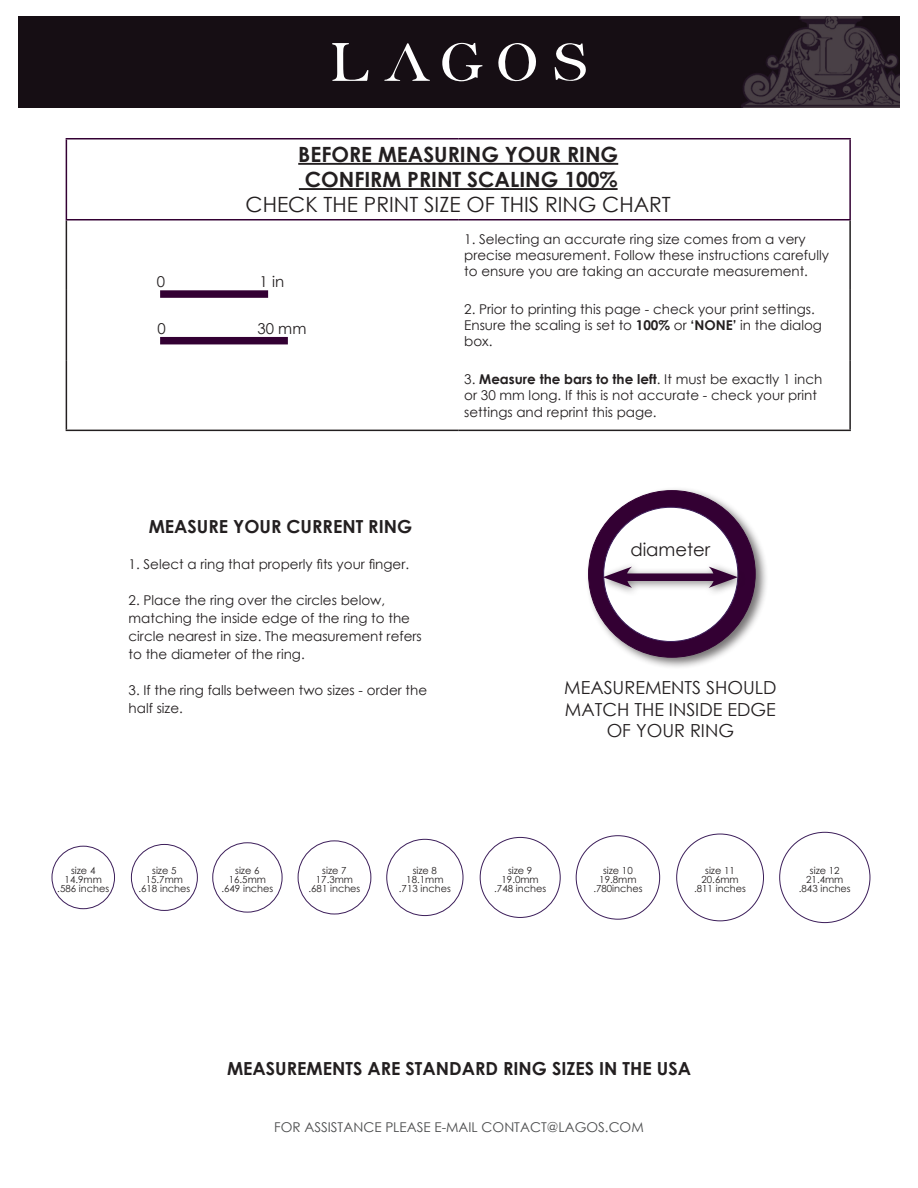
<style>
.page{position:relative;width:918px;height:1188px;background:#fff}
.page>*{position:absolute;margin:0;border:0;box-sizing:border-box;transform-origin:0 0}
.t1{font:700 21px "Century Gothic";color:#231f20}
.t2{font:21px "Century Gothic";color:#231f20}
.t3{font:700 18px "Century Gothic";color:#231f20}
.t4{font:18px/21.6px "Century Gothic";color:#231f20;text-align:center}
.t5{font:15px "Century Gothic";color:#231f20}
.t6{font:13.5px/16.2px "Century Gothic";color:#231f20}
.t7{font:13.5px "Century Gothic";color:#4b4c4d}
.t8{font:9.75px "Century Gothic";color:#231f20}
.s1{font-weight:700}
</style>
<div class="page">
<hr style="left:66px;top:220px;width:1px;height:70px;background:#231f20">
<hr style="left:849px;top:220px;width:2px;height:70px;background:#231f20">
<hr style="left:66px;top:290px;width:1px;height:70px;background:#231f20">
<hr style="left:849px;top:290px;width:2px;height:70px;background:#231f20">
<hr style="left:66px;top:360px;width:1px;height:70px;background:#231f20">
<hr style="left:849px;top:360px;width:2px;height:70px;background:#231f20">
<hr style="left:66px;top:430px;width:392px;height:1px;background:#231f20">
<hr style="left:458px;top:430px;width:393px;height:1px;background:#231f20">
<hr style="left:66px;top:138px;width:392px;height:1px;background:#303">
<hr style="left:66px;top:139px;width:1px;height:80px;background:#303">
<hr style="left:458px;top:138px;width:393px;height:1px;background:#303">
<hr style="left:849px;top:139px;width:2px;height:80px;background:#303">
<hr style="left:66px;top:219px;width:392px;height:1px;background:#303">
<hr style="left:458px;top:219px;width:393px;height:1px;background:#303">
<hr style="left:298px;top:163px;width:320px;height:2px;background:#231f20">
<hr style="left:299px;top:188px;width:319px;height:2px;background:#231f20">
<div style="left:585px;top:486px;width:184px;height:184px;background:#231f20;opacity:.62"></div>
<div style="left:589px;top:491px;width:166px;height:166px;background:#303;border-radius:50%"></div>
<div style="left:604px;top:507px;width:134px;height:134px;background:#fff;border-radius:50%"></div>
<div style="left:597px;top:561px;width:148px;height:35px;background:#231f20;opacity:.55"></div>
<div style="left:620px;top:573px;width:101px;height:8px;background:#303"></div>
<svg style="left:603px;top:567px;width:29px;height:21px"></svg>
<svg style="left:709px;top:567px;width:29px;height:21px"></svg>
<div style="left:160px;top:337px;width:128px;height:7px;background:#303"></div>
<div style="left:160px;top:290px;width:108px;height:8px;background:#303"></div>
<div style="left:52px;top:846px;width:63px;height:63px;border:1px solid #3c1e5a;border-radius:50%"></div>
<div style="left:131px;top:844px;width:67px;height:67px;border:1px solid #3c1e5a;border-radius:50%"></div>
<div style="left:212px;top:842px;width:70px;height:70px;border:1px solid #3c1e5a;border-radius:50%"></div>
<div style="left:480px;top:837px;width:81px;height:81px;border:1px solid #3c1e5a;border-radius:50%"></div>
<div style="left:298px;top:841px;width:73px;height:73px;border:1px solid #3c1e5a;border-radius:50%"></div>
<div style="left:386px;top:839px;width:77px;height:77px;border:1px solid #3c1e5a;border-radius:50%"></div>
<img style="left:19px;top:16px;width:880px;height:92px">
<svg style="left:332px;top:43px;width:36px;height:38px"></svg>
<svg style="left:384px;top:43px;width:46px;height:38px"></svg>
<svg style="left:442px;top:43px;width:41px;height:38px"></svg>
<svg style="left:554px;top:43px;width:32px;height:38px"></svg>
<svg style="left:497px;top:43px;width:40px;height:38px"></svg>
<p class="t1" style="left:298px;top:138px;width:322px">BEFORE MEASURING YOUR RING</p>
<p class="t1" style="left:305px;top:164px;width:314px">CONFIRM PRINT SCALING 100%</p>
<p class="t2" style="left:246px;top:190px;width:427px">CHECK THE PRINT SIZE OF THIS RING CHART</p>
<p class="t6" style="left:464px;top:231px;width:366px">1. Selecting an accurate ring size comes from a very precise measurement. Follow these instructions carefully to ensure you are taking an accurate measurement.</p>
<p class="t6" style="left:464px;top:301px;width:359px">2. Prior to printing this page - check your print settings.<br>Ensure the scaling is set to <span class="s1">100%</span> or <span class="s1">‘NONE’</span> in the dialog box.</p>
<p class="t6" style="left:464px;top:371px;width:360px">3. <span class="s1">Measure the bars to the left</span>. It must be exactly 1 inch or 30 mm long. If this is not accurate - check your print settings and reprint this page.</p>
<p class="t5" style="left:157px;top:271px;width:10px">0</p>
<p class="t5" style="left:260px;top:271px;width:26px">1 in</p>
<p class="t5" style="left:157px;top:318px;width:10px">0</p>
<p class="t5" style="left:258px;top:318px;width:50px">30 mm</p>
<p class="t3" style="left:149px;top:513px;width:265px">MEASURE YOUR CURRENT RING</p>
<p class="t6" style="left:129px;top:556px;width:282px">1. Select a ring that properly fits your finger.</p>
<p class="t6" style="left:129px;top:591px;width:295px;line-height:18px">2. Place the ring over the circles below, matching the inside edge of the ring to the circle nearest in size. The measurement refers to the diameter of the ring.</p>
<p class="t6" style="left:129px;top:681px;width:300px;line-height:18px">3. If the ring falls between two sizes - order the half size.</p>
<p class="t4" style="left:630px;top:538px;width:82px">diameter</p>
<p class="t4" style="left:564px;top:676px;width:214px">MEASUREMENTS SHOULD<br>MATCH THE INSIDE EDGE<br>OF YOUR RING</p>
<p class="t8" style="left:71px;top:863px;width:26px">size 4</p>
<p class="t8" style="left:65px;top:872px;width:39px">14.9mm</p>
<p class="t8" style="left:57px;top:881px;width:53px">.586 inches</p>
<p class="t8" style="left:152px;top:863px;width:26px">size 5</p>
<p class="t8" style="left:146px;top:872px;width:39px">15.7mm</p>
<p class="t8" style="left:138px;top:881px;width:53px">.618 inches</p>
<p class="t8" style="left:235px;top:863px;width:26px">size 6</p>
<p class="t8" style="left:229px;top:872px;width:39px">16.5mm</p>
<p class="t8" style="left:221px;top:881px;width:53px">.649 inches</p>
<p class="t8" style="left:322px;top:863px;width:26px">size 7</p>
<p class="t8" style="left:316px;top:872px;width:39px">17.3mm</p>
<p class="t8" style="left:309px;top:881px;width:53px">.681 inches</p>
<p class="t8" style="left:413px;top:863px;width:26px">size 8</p>
<p class="t8" style="left:406px;top:872px;width:39px">18.1mm</p>
<p class="t8" style="left:399px;top:881px;width:53px">.713 inches</p>
<p class="t8" style="left:508px;top:863px;width:26px">size 9</p>
<p class="t8" style="left:502px;top:872px;width:39px">19.0mm</p>
<p class="t8" style="left:494px;top:881px;width:53px">.748 inches</p>
<p class="t8" style="left:603px;top:863px;width:31px">size 10</p>
<p class="t8" style="left:599px;top:872px;width:39px">19.8mm</p>
<p class="t8" style="left:593px;top:881px;width:51px">.780inches</p>
<p class="t8" style="left:705px;top:863px;width:31px">size 11</p>
<p class="t8" style="left:701px;top:872px;width:39px">20.6mm</p>
<p class="t8" style="left:694px;top:881px;width:53px">.811 inches</p>
<p class="t8" style="left:810px;top:863px;width:31px">size 12</p>
<p class="t8" style="left:806px;top:872px;width:39px">21.4mm</p>
<p class="t8" style="left:799px;top:881px;width:53px">.843 inches</p>
<p class="t3" style="left:227px;top:1055px;width:466px">MEASUREMENTS ARE STANDARD RING SIZES IN THE USA</p>
<p class="t7" style="left:274px;top:1118px;width:371px">FOR ASSISTANCE PLEASE E-MAIL CONTACT@LAGOS.COM</p>
</div>
